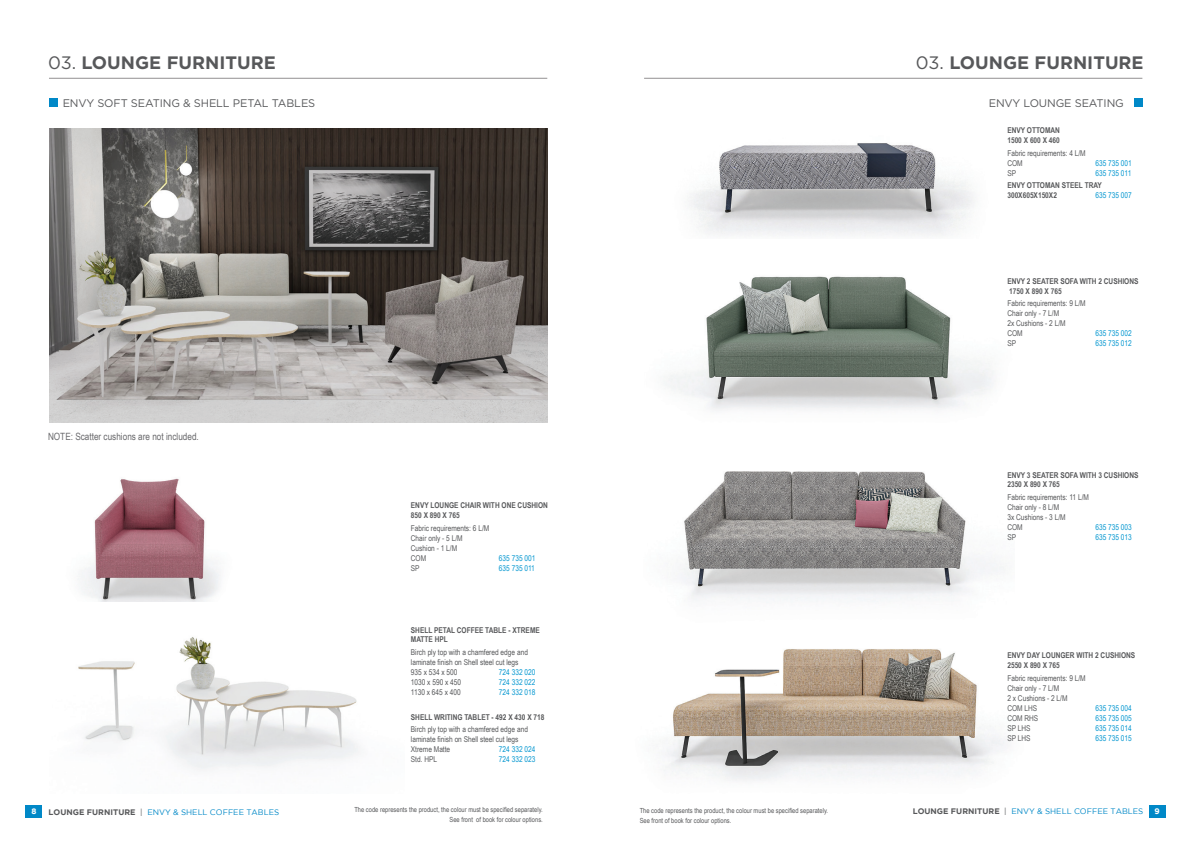
<style>
.page{position:relative;width:1191px;height:842px;background:#fff}
.page>*{position:absolute;margin:0;border:0;box-sizing:border-box;transform-origin:0 0}
.t1{font:700 18px "Gotham";color:#57585a}
.t2{font:11px "Gotham";letter-spacing:-.01em;color:#57585a}
.t3{font:10px "Arial Narrow";color:#69696c}
.t4{font:8px/10px "Arial Narrow";color:#57585a}
.t5{font:700 8px/9.4px "Arial Narrow";color:#57585a}
.t6{font:8px "Arial Narrow";color:#0798d1}
.t7{font:8px "Gotham";letter-spacing:.005em;color:#0088c7}
.t8{font:700 8px "Gotham";color:#fff}
.t9{font:7px/10px "Arial Narrow";letter-spacing:.005em;color:#57585a}
.s1{font-weight:400}
.s2{font-weight:700;color:#57585a}
.s3{color:#57585a}
</style>
<div class="page">
<div style="left:26px;top:805px;width:16px;height:13px;background:#0088c7"></div>
<div style="left:1148px;top:805px;width:17px;height:13px;background:#0088c7"></div>
<hr style="left:49px;top:78px;width:498px;height:1px;background:#231f20">
<hr style="left:644px;top:78px;width:498px;height:1px;background:#231f20">
<div style="left:49px;top:98px;width:8px;height:9px;background:#0088c7"></div>
<div style="left:1133px;top:98px;width:9px;height:9px;background:#0088c7"></div>
<div style="left:49px;top:98px;width:9px;height:8px;background:#0088c7"></div>
<img style="left:664px;top:276px;width:330px;height:134px">
<img style="left:680px;top:471px;width:325px;height:132px">
<img style="left:690px;top:143px;width:284px;height:92px">
<img style="left:664px;top:649px;width:341px;height:132px">
<img style="left:78px;top:478px;width:142px;height:124px">
<img style="left:49px;top:129px;width:498px;height:293px">
<img style="left:78px;top:637px;width:281px;height:133px">
<h1 class="t1" style="left:48px;top:51px;width:229px"><span class="s1">03.</span> LOUNGE FURNITURE</h1>
<h1 class="t1" style="left:916px;top:51px;width:229px"><span class="s1">03.</span> LOUNGE FURNITURE</h1>
<h2 class="t2" style="left:63px;top:96px;width:254px">ENVY SOFT SEATING &amp; SHELL PETAL TABLES</h2>
<p class="t3" style="left:48px;top:429px;width:152px">NOTE: Scatter cushions are not included.</p>
<p class="t5" style="left:411px;top:500px;width:138px">ENVY LOUNGE CHAIR WITH ONE CUSHION<br>850 X 890 X 765</p>
<p class="t4" style="left:411px;top:522px;width:80px">Fabric requirements: 6 L/M<br>Chair only - 5 L/M<br>Cushion - 1 L/M<br>COM</p>
<p class="t6" style="left:499px;top:552px;width:38px">635 735 001</p>
<p class="t4" style="left:411px;top:562px;width:10px">SP</p>
<p class="t6" style="left:499px;top:562px;width:37px">635 735 011</p>
<p class="t5" style="left:411px;top:625px;width:130px">SHELL PETAL COFFEE TABLE - XTREME<br>MATTE HPL</p>
<p class="t4" style="left:411px;top:647px;width:119px">Birch ply top with a chamfered edge and laminate finish on Shell steel cut legs<br>935 x 534 x 500</p>
<p class="t6" style="left:499px;top:666px;width:38px">724 332 020</p>
<p class="t4" style="left:411px;top:677px;width:52px">1030 x 590 x 450</p>
<p class="t6" style="left:499px;top:676px;width:38px">724 332 022</p>
<p class="t4" style="left:411px;top:687px;width:51px">1130 x 645 x 400</p>
<p class="t6" style="left:499px;top:686px;width:38px">724 332 018</p>
<p class="t5" style="left:411px;top:712px;width:135px">SHELL WRITING TABLET - 492 X 430 X 718</p>
<p class="t4" style="left:411px;top:724px;width:119px">Birch ply top with a chamfered edge and laminate finish on Shell steel cut legs<br>Xtreme Matte</p>
<p class="t6" style="left:499px;top:744px;width:38px">724 332 024</p>
<p class="t4" style="left:411px;top:754px;width:28px">Std. HPL</p>
<p class="t6" style="left:499px;top:754px;width:38px">724 332 023</p>
<h2 class="t2" style="left:988px;top:96px;width:137px">ENVY LOUNGE SEATING</h2>
<p class="t5" style="left:1007px;top:125px;width:54px">ENVY OTTOMAN<br>1500 X 600 X 460</p>
<p class="t4" style="left:1007px;top:147px;width:80px">Fabric requirements: 4 L/M<br>COM</p>
<p class="t6" style="left:1095px;top:157px;width:38px">635 735 001</p>
<p class="t4" style="left:1007px;top:167px;width:10px">SP</p>
<p class="t6" style="left:1095px;top:167px;width:37px">635 735 011</p>
<p class="t5" style="left:1007px;top:180px;width:96px;line-height:10px">ENVY OTTOMAN STEEL TRAY<br>300X605X150X2</p>
<p class="t6" style="left:1095px;top:189px;width:38px">635 735 007</p>
<p class="t5" style="left:1007px;top:276px;width:133px">ENVY 2 SEATER SOFA WITH 2 CUSHIONS<br>1750 X 890 X 765</p>
<p class="t4" style="left:1007px;top:298px;width:80px">Fabric requirements: 9 L/M<br>Chair only - 7 L/M<br>2x Cushions - 2 L/M<br>COM</p>
<p class="t6" style="left:1095px;top:328px;width:38px">635 735 002</p>
<p class="t4" style="left:1007px;top:338px;width:10px">SP</p>
<p class="t6" style="left:1095px;top:338px;width:38px">635 735 012</p>
<p class="t5" style="left:1007px;top:470px;width:133px">ENVY 3 SEATER SOFA WITH 3 CUSHIONS<br>2350 X 890 X 765</p>
<p class="t4" style="left:1007px;top:492px;width:83px">Fabric requirements: 11 L/M<br>Chair only - 8 L/M<br>3x Cushions - 3 L/M<br>COM</p>
<p class="t6" style="left:1095px;top:521px;width:38px">635 735 003</p>
<p class="t4" style="left:1007px;top:532px;width:10px">SP</p>
<p class="t6" style="left:1095px;top:531px;width:38px">635 735 013</p>
<p class="t5" style="left:1007px;top:650px;width:129px">ENVY DAY LOUNGER WITH 2 CUSHIONS<br>2550 X 890 X 765</p>
<p class="t4" style="left:1007px;top:672px;width:80px">Fabric requirements: 9 L/M<br>Chair only - 7 L/M<br>2 x Cushions - 2 L/M<br>COM LHS</p>
<p class="t6" style="left:1095px;top:702px;width:38px">635 735 004</p>
<p class="t4" style="left:1007px;top:712px;width:32px">COM RHS</p>
<p class="t6" style="left:1095px;top:712px;width:38px">635 735 005</p>
<p class="t4" style="left:1007px;top:722px;width:25px">SP LHS</p>
<p class="t6" style="left:1095px;top:722px;width:38px">635 735 014</p>
<p class="t4" style="left:1007px;top:732px;width:25px">SP LHS</p>
<p class="t6" style="left:1095px;top:732px;width:38px">635 735 015</p>
<p class="t8" style="left:31px;top:807px;width:7px">8</p>
<p class="t9" style="left:354px;top:805px;width:190px">The code represents the product, the colour must be specified separately.</p>
<p class="t8" style="left:1154px;top:807px;width:7px">9</p>
<p class="t9" style="left:449px;top:815px;width:95px">See front of book for colour options.</p>
<p class="t9" style="left:639px;top:805px;width:190px">The code represents the product, the colour must be specified separately.<br>See front of book for colour options.</p>
<p class="t7" style="left:912px;top:806px;width:232px"><span class="s2">LOUNGE FURNITURE</span> <span class="s3">|</span> ENVY &amp; SHELL COFFEE TABLES</p>
<p class="t7" style="left:49px;top:807px;width:232px"><span class="s2">LOUNGE FURNITURE</span> <span class="s3">|</span> ENVY &amp; SHELL COFFEE TABLES</p>
</div>
